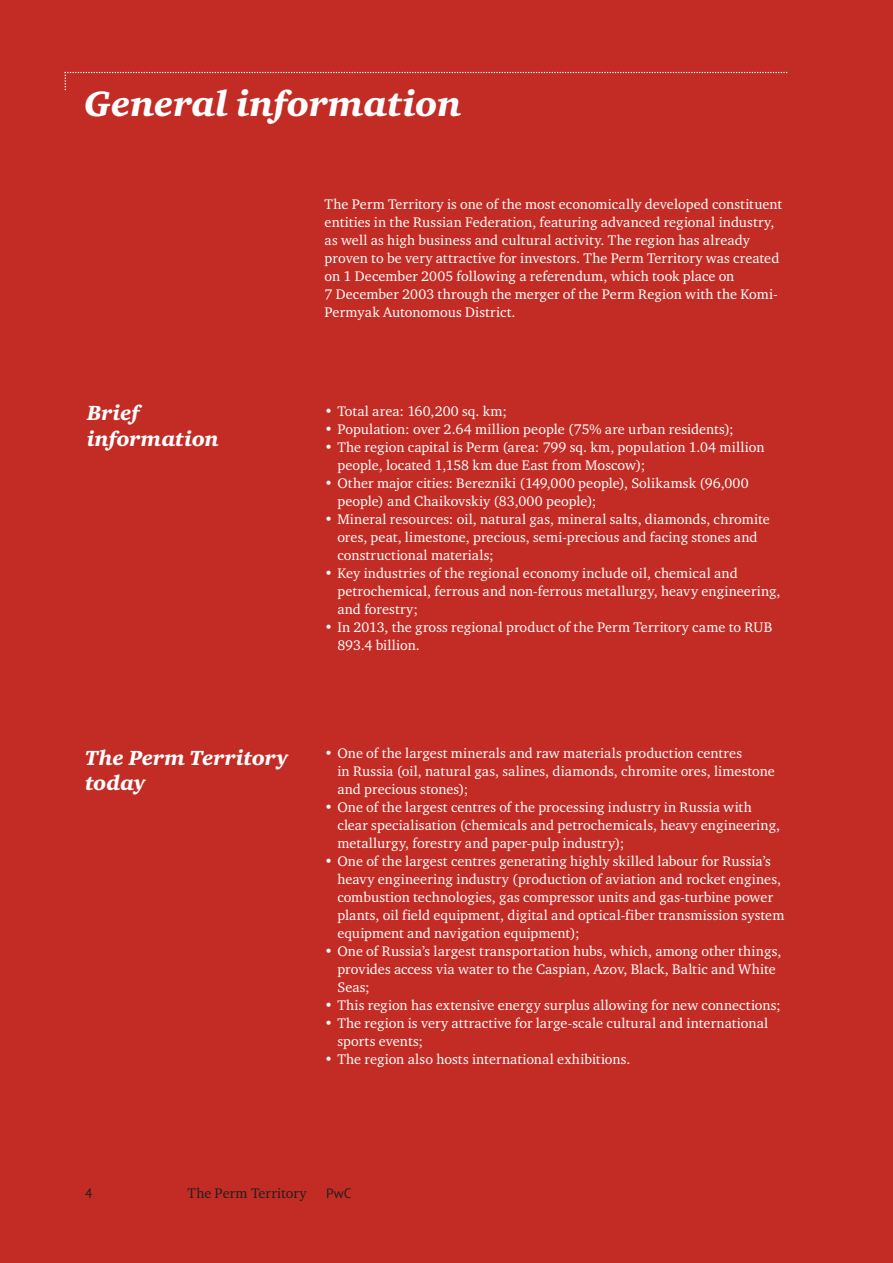
<style>
.page{position:relative;width:893px;height:1263px;background:#c32c25}
.page>*{position:absolute;margin:0;border:0;box-sizing:border-box;transform-origin:0 0}
.t1{font:italic 36px "Charter Black C";color:#fff}
.t2{font:italic 21px/25.2px "Charter Black C";letter-spacing:.005em;color:#fff}
.t3{font:14.25px/18px "Charter C";letter-spacing:.01em;color:#fff}
.t4{font:14.25px "Charter C";letter-spacing:.01em;color:#211d1e}
.t5{font:13.5px "PT Sans";color:#211d1e}
</style>
<div class="page">
<svg style="left:65px;top:72px;width:723px;height:18px"></svg>
<h1 class="t1" style="left:84px;top:86px;width:379px">General information</h1>
<h2 class="t2" style="left:87px;top:402px;width:133px">Brief information</h2>
<p class="t3" style="left:325px;top:197px;width:459px">The Perm Territory is one of the most economically developed constituent entities in the Russian Federation, featuring advanced regional industry, as well as high business and cultural activity. The region has already proven to be very attractive for investors. The Perm Territory was created on 1 December 2005 following a referendum, which took place on<br>7 December 2003 through the merger of the Perm Region with the Komi-Permyak Autonomous District.</p>
<p class="t3" style="left:325px;top:404px;width:184px">• Total area: 160,200 sq. km;</p>
<p class="t3" style="left:325px;top:422px;width:411px">• Population: over 2.64 million people (75% are urban residents);</p>
<p class="t3" style="left:337px;top:440px;width:429px;text-indent:-13px">• The region capital is Perm (area: 799 sq. km, population 1.04 million people, located 1,158 km due East from Moscow);</p>
<p class="t3" style="left:337px;top:476px;width:413px;text-indent:-13px">• Other major cities: Berezniki (149,000 people), Solikamsk (96,000 people) and Chaikovskiy (83,000 people);</p>
<p class="t3" style="left:337px;top:512px;width:434px;text-indent:-13px">• Mineral resources: oil, natural gas, mineral salts, diamonds, chromite ores, peat, limestone, precious, semi-precious and facing stones and constructional materials;</p>
<p class="t3" style="left:337px;top:566px;width:445px;text-indent:-13px">• Key industries of the regional economy include oil, chemical and petrochemical, ferrous and non-ferrous metallurgy, heavy engineering, and forestry;</p>
<p class="t3" style="left:337px;top:620px;width:436px;text-indent:-13px">• In 2013, the gross regional product of the Perm Territory came to RUB<br>893.4 billion.</p>
<h2 class="t2" style="left:85px;top:746px;width:204px">The Perm Territory today</h2>
<p class="t3" style="left:337px;top:746px;width:439px;text-indent:-13px">• One of the largest minerals and raw materials production centres<br>in Russia (oil, natural gas, salines, diamonds, chromite ores, limestone and precious stones);</p>
<p class="t3" style="left:337px;top:800px;width:444px;text-indent:-13px">• One of the largest centres of the processing industry in Russia with clear specialisation (chemicals and petrochemicals, heavy engineering, metallurgy, forestry and paper-pulp industry);</p>
<p class="t3" style="left:337px;top:854px;width:449px;text-indent:-13px">• One of the largest centres generating highly skilled labour for Russia’s heavy engineering industry (production of aviation and rocket engines, combustion technologies, gas compressor units and gas-turbine power plants, oil field equipment, digital and optical-fiber transmission system equipment and navigation equipment);</p>
<p class="t3" style="left:337px;top:944px;width:445px;text-indent:-13px">• One of Russia’s largest transportation hubs, which, among other things, provides access via water to the Caspian, Azov, Black, Baltic and White<br>Seas;</p>
<p class="t3" style="left:325px;top:998px;width:458px">• This region has extensive energy surplus allowing for new connections;</p>
<p class="t3" style="left:337px;top:1016px;width:432px;text-indent:-13px">• The region is very attractive for large-scale cultural and international sports events;</p>
<p class="t3" style="left:325px;top:1052px;width:307px">• The region also hosts international exhibitions.</p>
<p class="t5" style="left:85px;top:1185px;width:9px">4</p>
<p class="t4" style="left:187px;top:1188px;width:121px">The Perm Territory</p>
<p class="t5" style="left:326px;top:1185px;width:27px">PwC</p>
</div>
